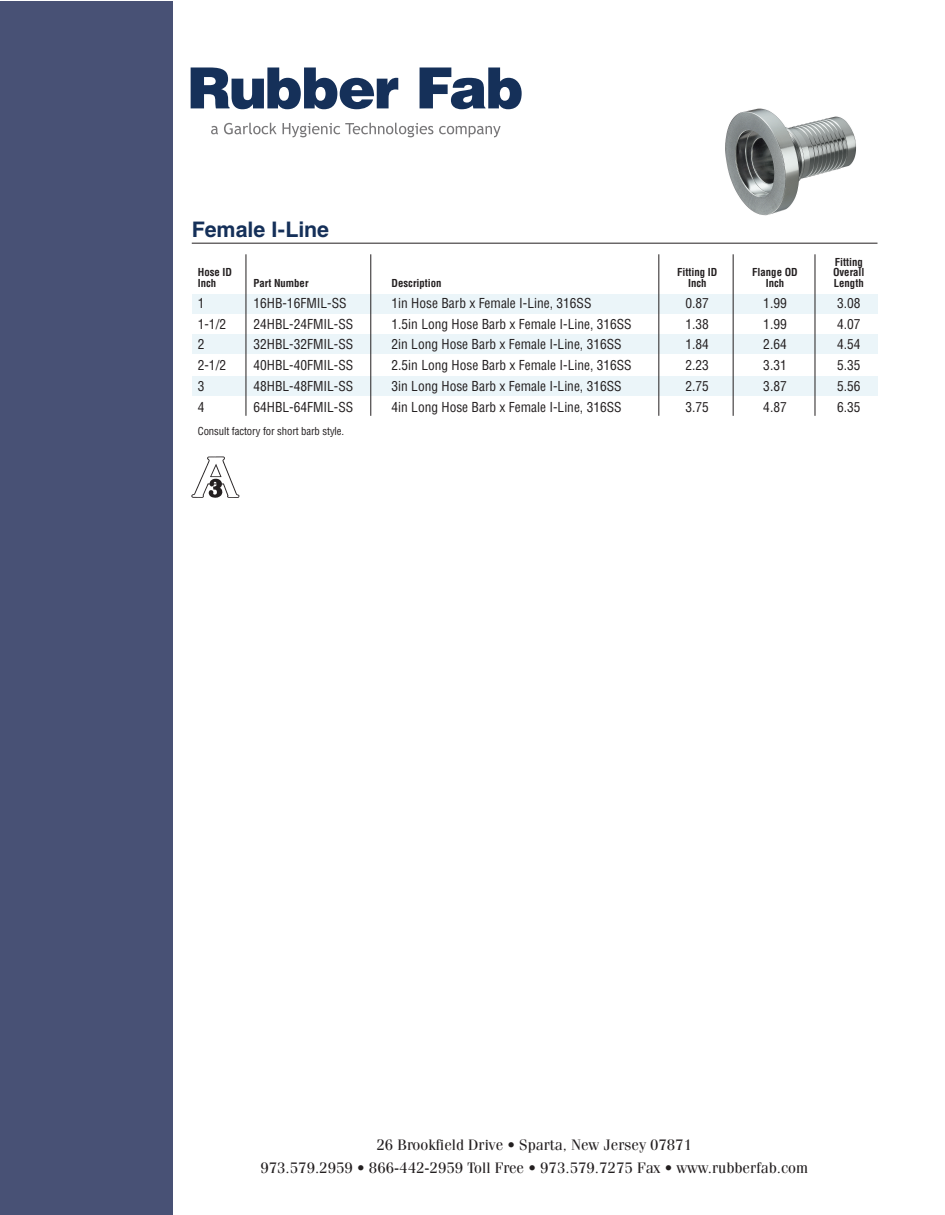
<style>
.page{position:relative;width:945px;height:1215px;background:#fff}
.page>*{position:absolute;margin:0;border:0;box-sizing:border-box;transform-origin:0 0}
._2_hose_name{font:700 21.45px "Helvetica LT Std";letter-spacing:-.005em;color:#153059}
.t1{font:15.15px "Fenice Std";color:#231f20}
.part_list{font:condensed 13.35px "Helvetica LT Std";color:#231f20}
.part_list-2{font:700 condensed 10.8px "Helvetica LT Std";color:#231f20}
.part_list-3{font:condensed 10.8px "Helvetica LT Std";letter-spacing:-.01em;color:#231f20}
</style>
<div class="page">
<div style="left:1px;top:1px;width:172px;height:1214px;background:#485175"></div>
<svg style="left:191px;top:68px;width:207px;height:41px"></svg>
<svg style="left:420px;top:68px;width:102px;height:41px"></svg>
<svg style="left:211px;top:126px;width:7px;height:8px"></svg>
<svg style="left:224px;top:123px;width:53px;height:11px"></svg>
<svg style="left:283px;top:123px;width:150px;height:14px"></svg>
<svg style="left:439px;top:126px;width:62px;height:11px"></svg>
<img style="left:725px;top:108px;width:131px;height:108px">
<div style="left:192px;top:294px;width:686px;height:20px;background:#ebf5f9"></div>
<div style="left:192px;top:335px;width:686px;height:19px;background:#ebf5f9"></div>
<div style="left:192px;top:376px;width:686px;height:19px;background:#ebf5f9"></div>
<hr style="left:246px;top:254px;width:1px;height:162px;background:#231f20">
<hr style="left:370px;top:254px;width:1px;height:162px;background:#231f20">
<hr style="left:733px;top:254px;width:1px;height:162px;background:#231f20">
<hr style="left:658px;top:254px;width:1px;height:162px;background:#231f20">
<hr style="left:815px;top:254px;width:1px;height:162px;background:#231f20">
<hr style="left:192px;top:243px;width:686px;height:1px;background:#231f20">
<img style="left:191px;top:456px;width:49px;height:42px">
<p class="_2_hose_name" style="left:192px;top:216px;width:139px">Female I-Line</p>
<p class="part_list-2" style="left:835px;top:255px;width:30px">Fitting</p>
<p class="part_list-2" style="left:198px;top:266px;width:36px">Hose ID</p>
<p class="part_list-2" style="left:677px;top:266px;width:42px">Fitting ID</p>
<p class="part_list-2" style="left:752px;top:266px;width:47px">Flange OD</p>
<p class="part_list-2" style="left:833px;top:266px;width:33px">Overall</p>
<p class="part_list-2" style="left:198px;top:276px;width:20px">Inch</p>
<p class="part_list-2" style="left:253px;top:276px;width:57px">Part Number</p>
<p class="part_list-2" style="left:392px;top:276px;width:52px">Description</p>
<p class="part_list-2" style="left:688px;top:276px;width:20px">Inch</p>
<p class="part_list-2" style="left:766px;top:276px;width:20px">Inch</p>
<p class="part_list-2" style="left:834px;top:276px;width:31px">Length</p>
<p class="part_list" style="left:198px;top:295px;width:8px">1</p>
<p class="part_list" style="left:253px;top:295px;width:95px">16HB-16FMIL-SS</p>
<p class="part_list" style="left:392px;top:295px;width:201px">1in Hose Barb x Female I-Line, 316SS</p>
<p class="part_list" style="left:686px;top:295px;width:25px">0.87</p>
<p class="part_list" style="left:763px;top:295px;width:25px">1.99</p>
<p class="part_list" style="left:837px;top:295px;width:25px">3.08</p>
<p class="part_list" style="left:198px;top:315px;width:30px">1-1/2</p>
<p class="part_list" style="left:253px;top:315px;width:101px">24HBL-24FMIL-SS</p>
<p class="part_list" style="left:392px;top:315px;width:242px">1.5in Long Hose Barb x Female I-Line, 316SS</p>
<p class="part_list" style="left:686px;top:315px;width:25px">1.38</p>
<p class="part_list" style="left:763px;top:315px;width:25px">1.99</p>
<p class="part_list" style="left:837px;top:315px;width:25px">4.07</p>
<p class="part_list" style="left:198px;top:336px;width:8px">2</p>
<p class="part_list" style="left:253px;top:336px;width:101px">32HBL-32FMIL-SS</p>
<p class="part_list" style="left:392px;top:336px;width:232px">2in Long Hose Barb x Female I-Line, 316SS</p>
<p class="part_list" style="left:686px;top:336px;width:25px">1.84</p>
<p class="part_list" style="left:763px;top:336px;width:25px">2.64</p>
<p class="part_list" style="left:837px;top:336px;width:25px">4.54</p>
<p class="part_list" style="left:198px;top:357px;width:30px">2-1/2</p>
<p class="part_list" style="left:253px;top:357px;width:101px">40HBL-40FMIL-SS</p>
<p class="part_list" style="left:392px;top:357px;width:242px">2.5in Long Hose Barb x Female I-Line, 316SS</p>
<p class="part_list" style="left:686px;top:357px;width:25px">2.23</p>
<p class="part_list" style="left:763px;top:357px;width:25px">3.31</p>
<p class="part_list" style="left:837px;top:357px;width:25px">5.35</p>
<p class="part_list" style="left:198px;top:378px;width:8px">3</p>
<p class="part_list" style="left:253px;top:378px;width:101px">48HBL-48FMIL-SS</p>
<p class="part_list" style="left:392px;top:378px;width:232px">3in Long Hose Barb x Female I-Line, 316SS</p>
<p class="part_list" style="left:686px;top:378px;width:25px">2.75</p>
<p class="part_list" style="left:763px;top:378px;width:25px">3.87</p>
<p class="part_list" style="left:837px;top:378px;width:25px">5.56</p>
<p class="part_list" style="left:198px;top:399px;width:8px">4</p>
<p class="part_list" style="left:253px;top:399px;width:101px">64HBL-64FMIL-SS</p>
<p class="part_list" style="left:392px;top:399px;width:232px">4in Long Hose Barb x Female I-Line, 316SS</p>
<p class="part_list" style="left:686px;top:399px;width:25px">3.75</p>
<p class="part_list" style="left:763px;top:399px;width:25px">4.87</p>
<p class="part_list" style="left:837px;top:399px;width:25px">6.35</p>
<p class="part_list-3" style="left:198px;top:424px;width:148px">Consult factory for short barb style.</p>
<p class="t1" style="left:376px;top:1136px;width:317px">26 Brookfield Drive • Sparta, New Jersey 07871</p>
<p class="t1" style="left:260px;top:1158px;width:549px">973.579.2959 • 866-442-2959 Toll Free • 973.579.7275 Fax • www.rubberfab.com</p>
</div>
